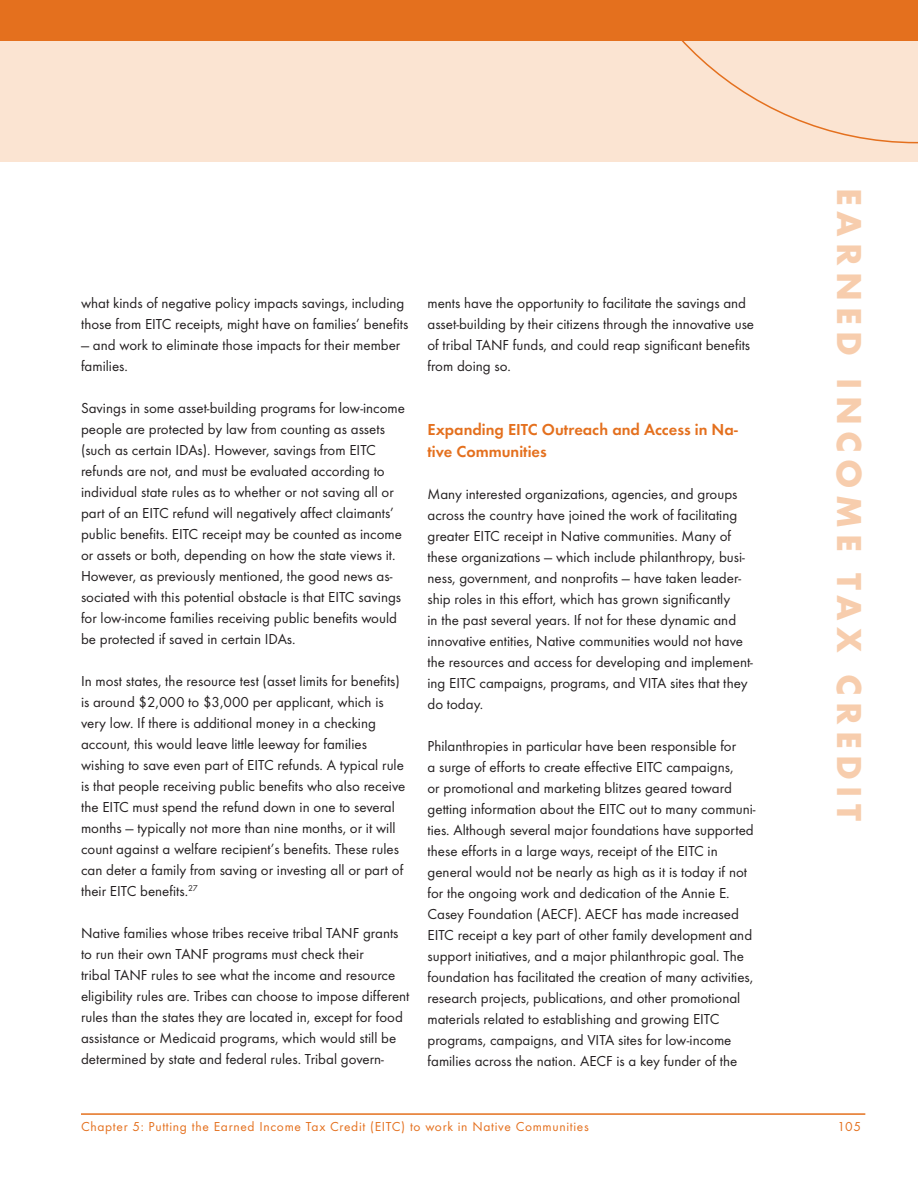
<style>
.page{position:relative;width:918px;height:1188px;background:#fff}
.page>*{position:absolute;margin:0;border:0;box-sizing:border-box;transform-origin:0 0}
.t1{font:700 36px "Futura T";letter-spacing:.175em;color:#f7cdad}
.t2{font:600 16.5px/21.8px "Futura T";color:#e4701e}
.t3{font:15px/21px "Futura T";color:#231f20}
.t4{font:13.5px "Futura T";letter-spacing:.05em;color:#e4701e}
</style>
<div class="page">
<hr style="left:81px;top:1113px;width:784px;height:2px;background:#e4701e">
<div style="left:0;top:0;width:918px;height:162px;background:#fbe4d2"></div>
<svg style="left:596px;top:40px;width:322px;height:103px"></svg>
<div style="left:0;top:0;width:918px;height:40px;background:#e4701e"></div>
<p class="t3" style="left:81px;top:293px;width:329px">what kinds of negative policy impacts savings, including those from EITC receipts, might have on families’ benefits</p>
<p class="t3" style="left:81px;top:335px;width:321px">— and work to eliminate those impacts for their member families.</p>
<p class="t3" style="left:81px;top:398px;width:325px">Savings in some asset-building programs for low-income people are protected by law from counting as assets (such as certain IDAs). However, savings from EITC refunds are not, and must be evaluated according to individual state rules as to whether or not saving all or part of an EITC refund will negatively affect claimants’ public benefits. EITC receipt may be counted as income or assets or both, depending on how the state views it.<br>However, as previously mentioned, the good news as&shy;sociated with this potential obstacle is that EITC savings for low-income families receiving public benefits would be protected if saved in certain IDAs.</p>
<p class="t3" style="left:81px;top:671px;width:326px">In most states, the resource test (asset limits for benefits) is around $2,000 to $3,000 per applicant, which is very low. If there is additional money in a checking account, this would leave little leeway for families wishing to save even part of EITC refunds. A typical rule is that people receiving public benefits who also receive the EITC must spend the refund down in one to several months — typically not more than nine months, or it will count against a welfare recipient’s benefits. These rules can deter a family from saving or investing all or part of their EITC benefits.<sup>27</sup></p>
<p class="t3" style="left:81px;top:923px;width:330px">Native families whose tribes receive tribal TANF grants to run their own TANF programs must check their<br>tribal TANF rules to see what the income and resource eligibility rules are. Tribes can choose to impose different rules than the states they are located in, except for food assistance or Medicaid programs, which would still be determined by state and federal rules. Tribal govern-</p>
<p class="t3" style="left:428px;top:293px;width:328px">ments have the opportunity to facilitate the savings and asset-building by their citizens through the innovative use of tribal TANF funds, and could reap significant benefits from doing so.</p>
<p class="t2" style="left:428px;top:419px;width:312px">Expanding EITC Outreach and Access in Na&shy;tive Communities</p>
<p class="t3" style="left:428px;top:483px;width:327px">Many interested organizations, agencies, and groups across the country have joined the work of facilitating greater EITC receipt in Native communities. Many of these organizations — which include philanthropy, busi&shy;ness, government, and nonprofits — have taken leader&shy;ship roles in this effort, which has grown significantly<br>in the past several years. If not for these dynamic and innovative entities, Native communities would not have the resources and access for developing and implement&shy;ing EITC campaigns, programs, and VITA sites that they do today.</p>
<p class="t3" style="left:428px;top:735px;width:330px">Philanthropies in particular have been responsible for<br>a surge of efforts to create effective EITC campaigns,<br>or promotional and marketing blitzes geared toward getting information about the EITC out to many communi&shy;ties. Although several major foundations have supported these efforts in a large ways, receipt of the EITC in general would not be nearly as high as it is today if not for the ongoing work and dedication of the Annie E.<br>Casey Foundation (AECF). AECF has made increased EITC receipt a key part of other family development and support initiatives, and a major philanthropic goal. The foundation has facilitated the creation of many activities, research projects, publications, and other promotional materials related to establishing and growing EITC programs, campaigns, and VITA sites for low-income families across the nation. AECF is a key funder of the</p>
<h1 class="t1" style="left:870px;top:188px;width:635px;rotate:90deg">EARNED INCOME TAX CREDIT</h1>
<p class="t4" style="left:81px;top:1118px;width:509px">Chapter 5: Putting the Earned Income Tax Credit (EITC) to work in Native Communities</p>
<p class="t4" style="left:837px;top:1118px;width:23px">105</p>
</div>
